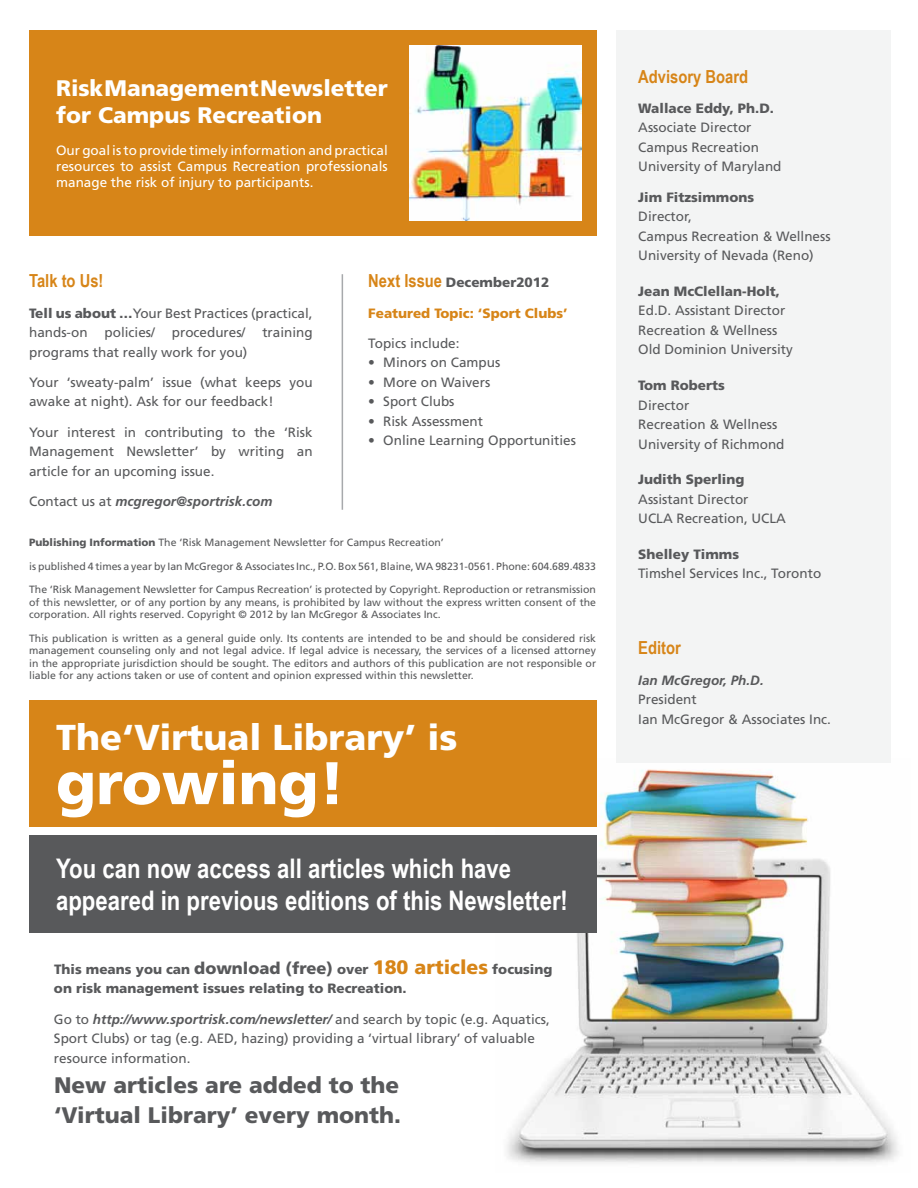
<style>
.page{position:relative;width:918px;height:1188px;background:#fff}
.page>*{position:absolute;margin:0;border:0;box-sizing:border-box;transform-origin:0 0}
.t1{font:900 60px "Frutiger";color:#fff}
.t2{font:900 36px "Frutiger";color:#fff}
.t3{font:700 27px/32.4px "Arial Narrow";color:#fff}
.t4{font:900 22.5px/30.3px "Frutiger";color:#58595b}
.t5{font:900 22.5px/27px "Frutiger";letter-spacing:-.005em;color:#fff}
.t6{font:700 18px "Arial Narrow";color:#d78518}
.t7{font:13.5px/19.5px "Frutiger";color:#58595b}
.t8{font:900 13.5px/19.5px "Frutiger";color:#58595b}
.t9{font:13.5px/16.2px "Frutiger";color:#fff;text-align:justify}
.t10{font:italic 700 13.5px "Frutiger";color:#58595b}
.t11{font:900 13.5px "Frutiger";color:#d78518}
.t12{font:10.5px/12.6px "Frutiger";color:#58595b;text-align:justify}
.s1{font-weight:900}
.s2{font-weight:400;font-style:normal}
.s3{font-family:"Arial Narrow";font-weight:700;font-size:18px;color:#d78518}
.s4{font-size:16.5px}
.s5{font-size:19.5px;color:#d78518}
.s6{font-weight:700;font-style:italic}
</style>
<div class="page">
<img style="left:496px;top:759px;width:403px;height:404px">
<div style="left:29px;top:835px;width:567px;height:98px;background:#58595b"></div>
<div style="left:29px;top:700px;width:567px;height:126px;background:#d78518"></div>
<div style="left:29px;top:30px;width:567px;height:205px;background:#d78518"></div>
<div style="left:617px;top:30px;width:274px;height:733px;background:#f3f4f4"></div>
<img style="left:409px;top:45px;width:173px;height:176px">
<hr style="left:342px;top:274px;width:1px;height:236px;background:#a7a9ac">
<h3 class="t5" style="left:56px;top:74px;width:333px">Risk Management Newsletter for Campus Recreation</h3>
<p class="t9" style="left:56px;top:142px;width:333px">Our goal is to provide timely information and practical resources to assist Campus Recreation professionals manage the risk of injury to participants.</p>
<h3 class="t6" style="left:29px;top:267px;width:76px">Talk to Us!</h3>
<p class="t7" style="left:29px;top:303px;width:285px"><span class="s1">Tell us about …</span>Your Best Practices (practical, hands-on</p>
<p class="t7" style="left:105px;top:323px;width:52px">policies/</p>
<p class="t7" style="left:172px;top:323px;width:75px">procedures/</p>
<p class="t7" style="left:262px;top:323px;width:52px">training</p>
<p class="t7" style="left:29px;top:342px;width:220px">programs that really work for you)</p>
<p class="t7" style="left:29px;top:372px;width:285px">Your ‘sweaty-palm’ issue (what keeps you awake at night). Ask for our feedback!</p>
<p class="t7" style="left:29px;top:422px;width:285px;text-align:justify">Your interest in contributing to the ‘Risk Management Newsletter’ by writing an article for an upcoming issue.</p>
<p class="t10" style="left:29px;top:493px;width:245px"><span class="s2">Contact us at</span> mcgregor@sportrisk.com</p>
<p class="t8" style="left:368px;top:273px;width:183px"><span class="s3">Next Issue</span> December2012</p>
<p class="t11" style="left:368px;top:305px;width:201px">Featured Topic: ‘Sport Clubs’</p>
<p class="t7" style="left:368px;top:333px;width:93px">Topics include:</p>
<p class="t7" style="left:368px;top:353px;width:134px">• Minors on Campus</p>
<p class="t7" style="left:368px;top:372px;width:124px">• More on Waivers</p>
<p class="t7" style="left:368px;top:392px;width:88px">• Sport Clubs</p>
<p class="t7" style="left:368px;top:411px;width:116px">• Risk Assessment</p>
<p class="t7" style="left:368px;top:431px;width:209px">• Online Learning Opportunities</p>
<p class="t12" style="left:29px;top:536px;width:416px"><span class="s1">Publishing Information</span> The ‘Risk Management Newsletter for Campus Recreation’</p>
<p class="t12" style="left:29px;top:560px;width:568px">is published 4 times a year by Ian McGregor &amp; Associates Inc., P.O. Box 561, Blaine, WA 98231-0561. Phone: 604.689.4833</p>
<p class="t12" style="left:29px;top:583px;width:568px">The ‘Risk Management Newsletter for Campus Recreation’ is protected by Copyright. Reproduction or retransmission of this newsletter, or of any portion by any means, is prohibited by law without the express written consent of the corporation. All rights reserved. Copyright © 2012 by Ian McGregor &amp; Associates Inc.</p>
<p class="t12" style="left:29px;top:632px;width:569px">This publication is written as a general guide only. Its contents are intended to be and should be considered risk management counseling only and not legal advice. If legal advice is necessary, the services of a licensed attorney in the appropriate jurisdiction should be sought. The editors and authors of this publication are not responsible or liable for any actions taken or use of content and opinion expressed within this newsletter.</p>
<h2 class="t2" style="left:56px;top:716px;width:403px">The‘Virtual Library’ is</h2>
<h1 class="t1" style="left:56px;top:747px;width:291px">growing!</h1>
<h3 class="t3" style="left:56px;top:850px;width:513px">You can now access all articles which have appeared in previous editions of this Newsletter!</h3>
<p class="t8" style="left:54px;top:959px;width:500px">This means you can <span class="s4">download (free)</span> over <span class="s5">180 articles</span> focusing on risk management issues relating to Recreation.</p>
<p class="t7" style="left:54px;top:1009px;width:497px">Go to <span class="s6">http://www.sportrisk.com/newsletter/</span> and search by topic (e.g. Aquatics,<br>Sport Clubs) or tag (e.g. AED, hazing) providing a ‘virtual library’ of valuable resource information.</p>
<h3 class="t4" style="left:54px;top:1070px;width:349px">New articles are added to the ‘Virtual Library’ every month.</h3>
<h3 class="t6" style="left:638px;top:63px;width:111px">Advisory Board</h3>
<p class="t8" style="left:638px;top:98px;width:137px">Wallace Eddy, Ph.D.</p>
<p class="t7" style="left:638px;top:118px;width:145px">Associate Director<br>Campus Recreation<br>University of Maryland</p>
<p class="t8" style="left:638px;top:187px;width:117px">Jim Fitzsimmons</p>
<p class="t7" style="left:638px;top:207px;width:194px">Director,<br>Campus Recreation &amp; Wellness<br>University of Nevada (Reno)</p>
<p class="t8" style="left:638px;top:281px;width:143px">Jean McClellan-Holt,</p>
<p class="t7" style="left:638px;top:301px;width:156px">Ed.D. Assistant Director<br>Recreation &amp; Wellness<br>Old Dominion University</p>
<p class="t8" style="left:638px;top:375px;width:88px">Tom Roberts</p>
<p class="t7" style="left:638px;top:395px;width:148px">Director<br>Recreation &amp; Wellness<br>University of Richmond</p>
<p class="t8" style="left:638px;top:470px;width:108px">Judith Sperling</p>
<p class="t7" style="left:638px;top:489px;width:149px">Assistant Director<br>UCLA Recreation, UCLA</p>
<p class="t8" style="left:638px;top:544px;width:102px">Shelley Timms</p>
<p class="t7" style="left:638px;top:564px;width:185px">Timshel Services Inc., Toronto</p>
<h3 class="t6" style="left:638px;top:635px;width:44px">Editor</h3>
<p class="t10" style="left:638px;top:672px;width:127px">Ian McGregor, Ph.D.</p>
<p class="t7" style="left:638px;top:690px;width:194px">President<br>Ian McGregor &amp; Associates Inc.</p>
</div>
